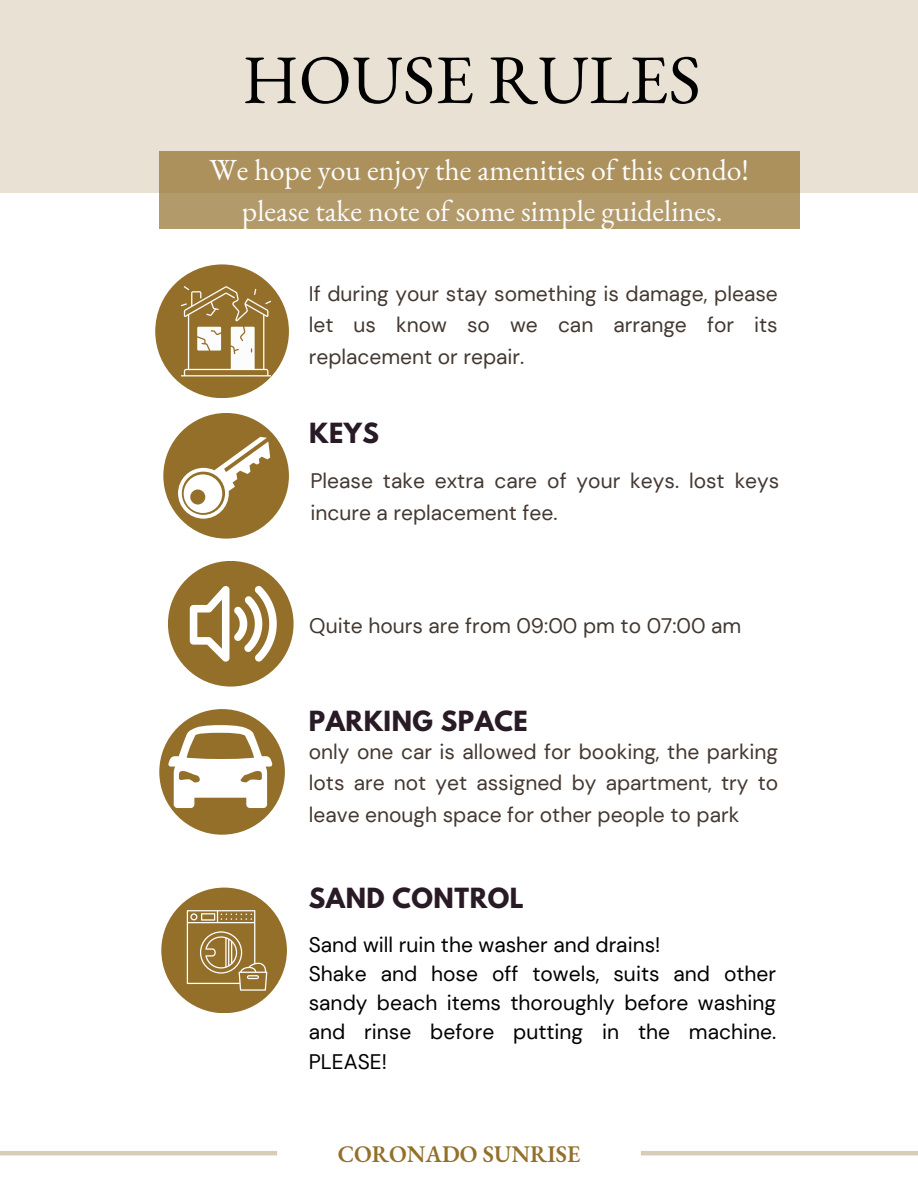
<style>
.page{position:relative;width:918px;height:1188px;background:#fff}
.page>*{position:absolute;margin:0;border:0;box-sizing:border-box;transform-origin:0 0}
.t1{font:69.45px "EB Garamond";color:#000}
.t2{font:29.85px/41.7px "EB Garamond";color:#fcfcfc;text-align:center}
.t3{font:700 24.6px "League Spartan";letter-spacing:.02em;color:#291b25}
.t4{font:600 23.25px "EB Garamond";color:#936f2a}
.t5{font:21px/31.5px "DM Sans";color:#433831;text-align:justify}
.t6{font:21px/29.2px "DM Sans";color:#000;text-align:justify}
</style>
<div class="page">
<div style="left:0;top:0;width:918px;height:192px;background:#e9e2d4"></div>
<div style="left:155px;top:264px;width:134px;height:134px;background:#936f2a;border-radius:50%"></div>
<div style="left:159px;top:151px;width:641px;height:78px;background:linear-gradient(to right,#af9563,#af9563)"></div>
<div style="left:163px;top:413px;width:126px;height:126px;background:#936f2a;border-radius:50%"></div>
<div style="left:168px;top:561px;width:126px;height:126px;background:#936f2a;border-radius:50%"></div>
<svg style="left:190px;top:586px;width:87px;height:76px"></svg>
<svg style="left:178px;top:437px;width:92px;height:82px"></svg>
<div style="left:159px;top:709px;width:126px;height:126px;background:#936f2a;border-radius:50%"></div>
<svg style="left:168px;top:720px;width:115px;height:88px"></svg>
<svg style="left:181px;top:286px;width:90px;height:90px"></svg>
<div style="left:161px;top:888px;width:126px;height:125px;background:#936f2a;border-radius:50%"></div>
<svg style="left:187px;top:910px;width:80px;height:81px"></svg>
<hr style="left:0;top:1151px;width:277px;height:4px;background:#d9ccb4">
<hr style="left:641px;top:1151px;width:277px;height:4px;background:#d9ccb4">
<p class="t1" style="left:242px;top:33px;width:460px">HOUSE RULES</p>
<p class="t2" style="left:210px;top:148px;width:541px">We hope you enjoy the amenities of this condo! please take note of some simple guidelines.</p>
<p class="t5" style="left:309px;top:278px;width:470px">If during your stay something is damage, please let us know so we can arrange for its replacement or repair.</p>
<h1 class="t3" style="left:309px;top:421px;width:71px">KEYS</h1>
<p class="t5" style="left:310px;top:465px;width:470px">Please take extra care of your keys. lost keys incure a replacement fee.</p>
<h2 class="t5" style="left:309px;top:611px;width:434px">Quite hours are from 09:00 pm to 07:00 am</h2>
<p class="t3" style="left:309px;top:709px;width:221px">PARKING SPACE</p>
<p class="t5" style="left:309px;top:736px;width:471px">only one car is allowed for booking, the parking lots are not yet assigned by apartment, try to leave enough space for other people to park</p>
<h3 class="t3" style="left:309px;top:886px;width:217px">SAND CONTROL</h3>
<h3 class="t6" style="left:309px;top:930px;width:353px">Sand will ruin the washer and drains!</h3>
<p class="t6" style="left:309px;top:959px;width:469px">Shake and hose off towels, suits and other sandy beach items thoroughly before washing and rinse before putting in the machine.<br>PLEASE!</p>
<p class="t4" style="left:338px;top:1139px;width:244px">CORONADO SUNRISE</p>
</div>
